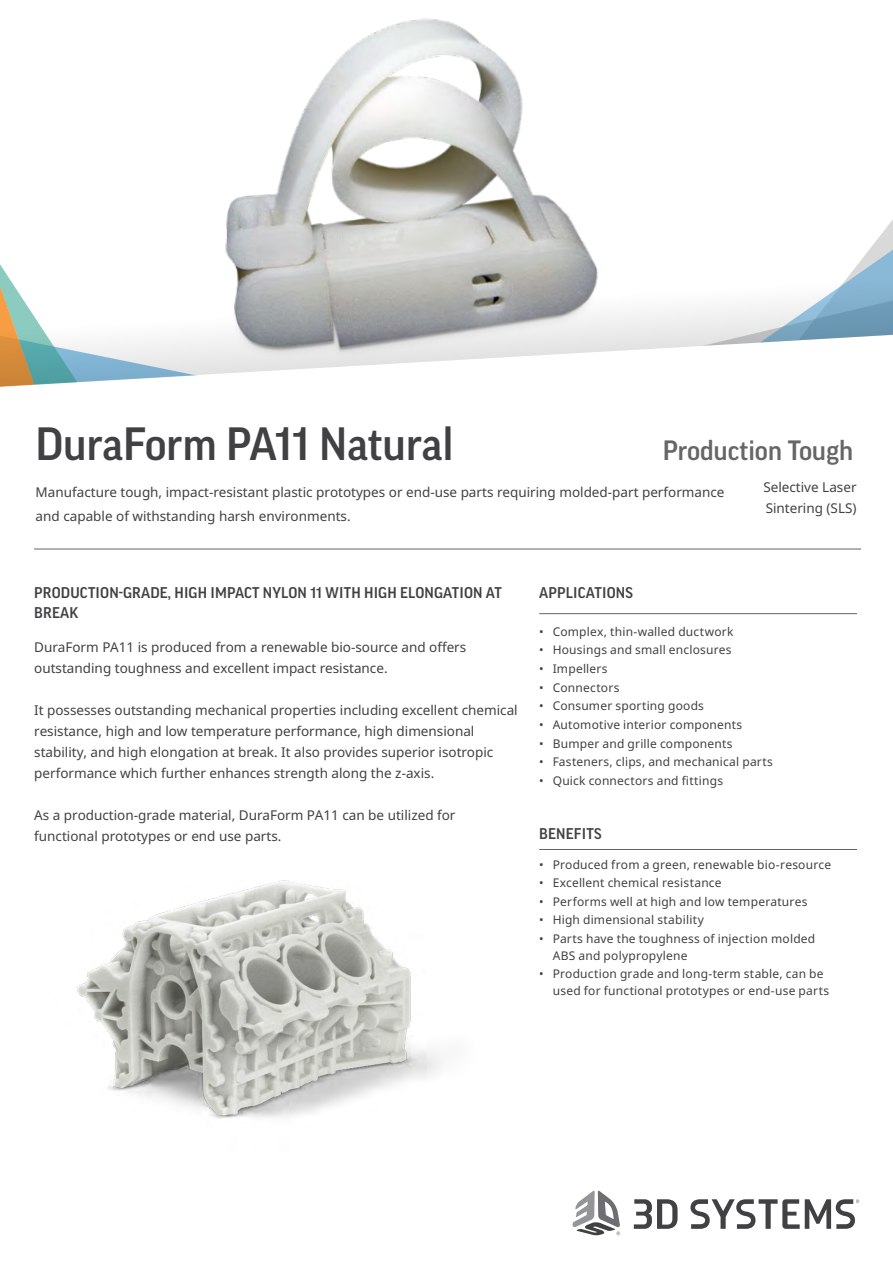
<style>
.page{position:relative;width:893px;height:1263px;background:#fff}
.page>*{position:absolute;margin:0;border:0;box-sizing:border-box;transform-origin:0 0}
.t1{font:500 45px "Good Pro";color:#414042}
.t2{font:500 27px "Good Pro";color:#666}
.t3{font:500 15px "Good Pro";letter-spacing:.01em;color:#414042}
.t4{font:13.5px/21px "Noto Sans";color:#414042}
.t5{font:12px/16.5px "Noto Sans";letter-spacing:.02em;color:#414042}
</style>
<div class="page">
<svg style="left:866px;top:220px;width:27px;height:34px"></svg>
<hr style="left:34px;top:549px;width:827px;height:1px;background:#636466">
<svg style="left:634px;top:1199px;width:43px;height:30px"></svg>
<svg style="left:690px;top:1199px;width:169px;height:30px"></svg>
<svg style="left:573px;top:1191px;width:47px;height:44px"></svg>
<svg style="left:0;top:254px;width:893px;height:133px"></svg>
<img style="left:88px;top:18px;width:667px;height:352px">
<hr style="left:539px;top:613px;width:318px;height:1px;background:#636466">
<hr style="left:539px;top:849px;width:318px;height:1px;background:#636466">
<img style="left:77px;top:880px;width:365px;height:239px">
<h1 class="t1" style="left:36px;top:418px;width:420px">DuraForm PA11 Natural</h1>
<h2 class="t2" style="left:663px;top:434px;width:192px">Production Tough</h2>
<p class="t4" style="left:36px;top:480px;width:690px;line-height:24px">Manufacture tough, impact-resistant plastic prototypes or end-use parts requiring molded-part performance and capable of withstanding harsh environments.</p>
<p class="t4" style="left:763px;top:476px;width:95px">Selective Laser<br>Sintering (SLS)</p>
<p class="t3" style="left:34px;top:584px;width:469px">PRODUCTION-GRADE, HIGH IMPACT NYLON 11 WITH HIGH ELONGATION AT</p>
<p class="t3" style="left:539px;top:584px;width:95px">APPLICATIONS</p>
<p class="t3" style="left:34px;top:604px;width:46px">BREAK</p>
<p class="t4" style="left:34px;top:636px;width:434px">DuraForm PA11 is produced from a renewable bio-source and offers outstanding toughness and excellent impact resistance.</p>
<p class="t4" style="left:34px;top:699px;width:485px">It possesses outstanding mechanical properties including excellent chemical resistance, high and low temperature performance, high dimensional stability, and high elongation at break. It also provides superior isotropic performance which further enhances strength along the z-axis.</p>
<p class="t4" style="left:34px;top:804px;width:423px">As a production-grade material, DuraForm PA11 can be utilized for functional prototypes or end use parts.</p>
<p class="t5" style="left:539px;top:856px;width:293px">• Produced from a green, renewable bio-resource</p>
<p class="t5" style="left:539px;top:874px;width:184px">• Excellent chemical resistance</p>
<p class="t5" style="left:539px;top:893px;width:270px">• Performs well at high and low temperatures</p>
<p class="t5" style="left:539px;top:911px;width:166px">• High dimensional stability</p>
<p class="t5" style="left:553px;top:930px;width:264px;text-indent:-14px">• Parts have the toughness of injection molded<br>ABS and polypropylene</p>
<p class="t5" style="left:553px;top:965px;width:278px;text-indent:-14px">• Production grade and long-term stable, can be used for functional prototypes or end-use parts</p>
<p class="t5" style="left:539px;top:623px;width:196px">• Complex, thin-walled ductwork</p>
<p class="t5" style="left:539px;top:641px;width:194px">• Housings and small enclosures</p>
<p class="t5" style="left:539px;top:660px;width:70px">• Impellers</p>
<p class="t5" style="left:539px;top:679px;width:82px">• Connectors</p>
<p class="t5" style="left:539px;top:697px;width:166px">• Consumer sporting goods</p>
<p class="t5" style="left:539px;top:716px;width:205px">• Automotive interior components</p>
<p class="t5" style="left:539px;top:735px;width:195px">• Bumper and grille components</p>
<p class="t5" style="left:539px;top:753px;width:235px">• Fasteners, clips, and mechanical parts</p>
<p class="t5" style="left:539px;top:772px;width:185px">• Quick connectors and fittings</p>
<p class="t3" style="left:539px;top:825px;width:64px">BENEFITS</p>
</div>
